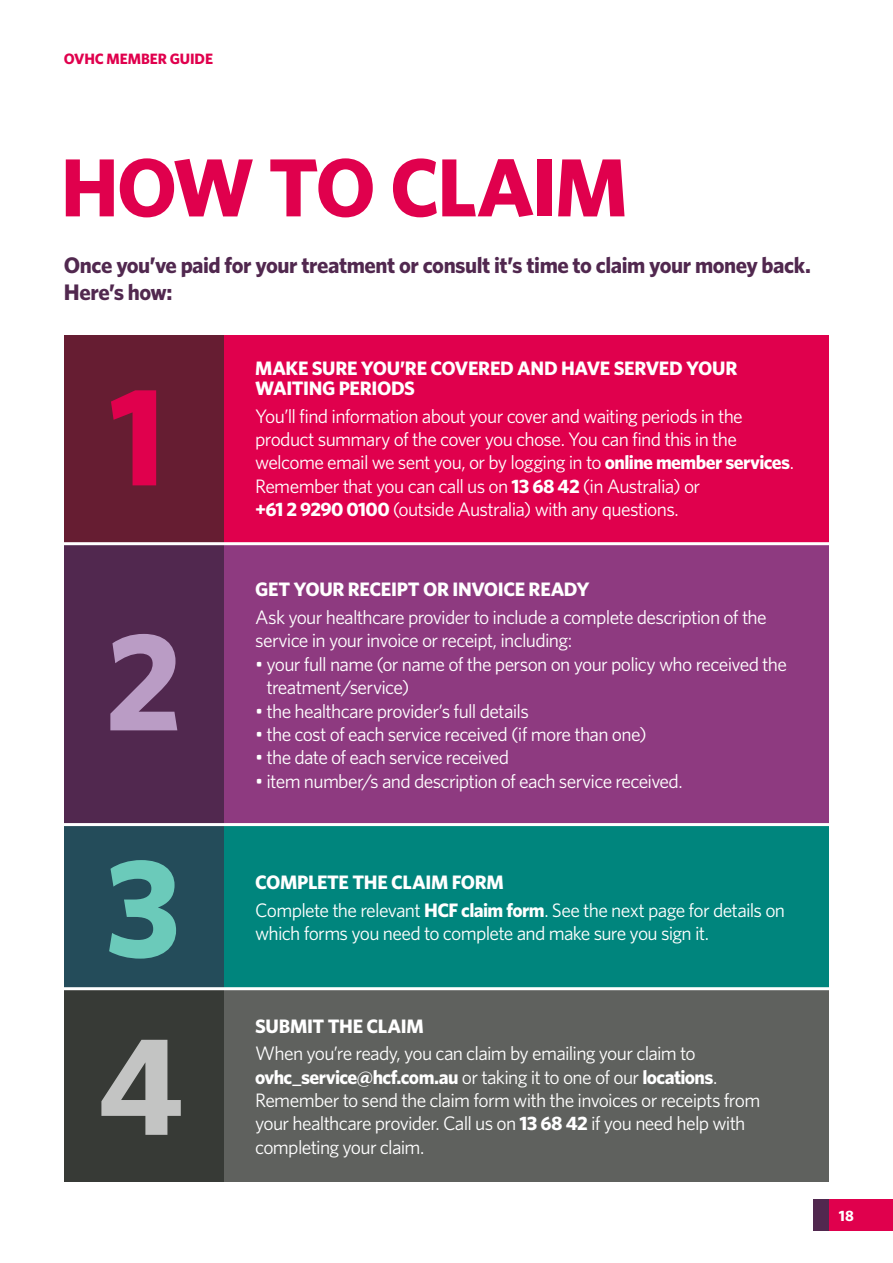
<style>
.page{position:relative;width:893px;height:1263px;background:#fff}
.page>*{position:absolute;margin:0;border:0;box-sizing:border-box;transform-origin:0 0}
.t1{font:700 140.4px "Whitney";color:#e0004d}
.t2{font:700 140.4px "Whitney";color:#ba9cc5}
.t3{font:700 140.4px "Whitney";color:#6bcaba}
.t4{font:700 140.4px "Whitney";color:#c3c4c3}
.t5{font:700 82.5px "Whitney";letter-spacing:-.03em;color:#e0004d}
.t6{font:700 22.5px/27px "Whitney";letter-spacing:-.02em;color:#51284f}
.Body_Copy_12pt_Charc{font:19.5px/23.4px "Whitney";letter-spacing:-.035em;color:#fff}
.Body_Copy_bullets_13{font:19.5px/23.4px "Whitney";letter-spacing:-.035em;color:#fff}
.Subheading_LV1_13pt{font:700 19.5px/19.5px "Whitney";letter-spacing:-.015em;color:#fff}
.Subheading_LV1_13pt-2{font:700 15px "Whitney";letter-spacing:-.005em;color:#e0004d}
.t7{font:700 15px "Whitney";color:#fff}
.s1{font-weight:700}
</style>
<div class="page">
<div style="left:223px;top:544px;width:606px;height:281px;background:#8e3a80"></div>
<div style="left:223px;top:335px;width:606px;height:209px;background:#e0004d"></div>
<div style="left:64px;top:335px;width:159px;height:209px;background:#661d32"></div>
<div style="left:64px;top:544px;width:159px;height:281px;background:#51284f"></div>
<div style="left:223px;top:989px;width:606px;height:193px;background:#5f615e"></div>
<div style="left:223px;top:825px;width:606px;height:164px;background:#00857d"></div>
<div style="left:64px;top:825px;width:159px;height:164px;background:#244c5a"></div>
<div style="left:64px;top:989px;width:159px;height:193px;background:#373a36"></div>
<hr style="left:14px;top:987px;width:853px;height:3px;background:#fff">
<hr style="left:14px;top:823px;width:853px;height:3px;background:#fff">
<hr style="left:14px;top:542px;width:853px;height:3px;background:#fff">
<div style="left:829px;top:1199px;width:64px;height:32px;background:#e0004d"></div>
<div style="left:813px;top:1199px;width:16px;height:32px;background:#51284f"></div>
<p class="Subheading_LV1_13pt-2" style="left:64px;top:48px;width:151px">OVHC MEMBER GUIDE</p>
<p class="t5" style="left:61px;top:132px;width:569px">HOW TO CLAIM</p>
<p class="t6" style="left:64px;top:251px;width:749px">Once you’ve paid for your treatment or consult it’s time to claim your money back.<br>Here’s how:</p>
<p class="t1" style="left:109px;top:342px;width:59px">1</p>
<p class="t2" style="left:105px;top:587px;width:79px">2</p>
<p class="t3" style="left:105px;top:813px;width:78px">3</p>
<p class="t4" style="left:98px;top:991px;width:87px">4</p>
<p class="Subheading_LV1_13pt" style="left:255px;top:358px;width:484px">MAKE SURE YOU’RE COVERED AND HAVE SERVED YOUR<br>WAITING PERIODS</p>
<p class="Body_Copy_12pt_Charc" style="left:255px;top:404px;width:540px">You’ll find information about your cover and waiting periods in the product summary of the cover you chose. You can find this in the welcome email we sent you, or by logging in to <span class="s1">online member services</span>.<br>Remember that you can call us on <span class="s1">13 68 42</span> (in Australia) or<br><span class="s1">+61 2 9290 0100</span> (outside Australia) with any questions.</p>
<p class="Subheading_LV1_13pt" style="left:255px;top:579px;width:336px">GET YOUR RECEIPT OR INVOICE READY</p>
<p class="Body_Copy_12pt_Charc" style="left:255px;top:605px;width:513px">Ask your healthcare provider to include a complete description of the service in your invoice or receipt, including:</p>
<p class="Body_Copy_bullets_13" style="left:266px;top:652px;width:522px;text-indent:-11px">• your full name (or name of the person on your policy who received the treatment/service)</p>
<p class="Body_Copy_bullets_13" style="left:255px;top:699px;width:275px">• the healthcare provider’s full details</p>
<p class="Body_Copy_bullets_13" style="left:255px;top:722px;width:393px">• the cost of each service received (if more than one)</p>
<p class="Body_Copy_bullets_13" style="left:255px;top:745px;width:256px">• the date of each service received</p>
<p class="Body_Copy_bullets_13" style="left:255px;top:769px;width:429px">• item number/s and description of each service received.</p>
<p class="Subheading_LV1_13pt" style="left:255px;top:872px;width:250px">COMPLETE THE CLAIM FORM</p>
<p class="Body_Copy_12pt_Charc" style="left:255px;top:898px;width:531px">Complete the relevant <span class="s1">HCF claim form</span>. See the next page for details on which forms you need to complete and make sure you sign it.</p>
<p class="Subheading_LV1_13pt" style="left:255px;top:1015px;width:170px">SUBMIT THE CLAIM</p>
<p class="Body_Copy_12pt_Charc" style="left:255px;top:1041px;width:507px">When you’re ready, you can claim by emailing your claim to <span class="s1">ovhc_service@hcf.com.au</span> or taking it to one of our <span class="s1">locations</span>.<br>Remember to send the claim form with the invoices or receipts from your healthcare provider. Call us on <span class="s1">13 68 42</span> if you need help with completing your claim.</p>
<p class="t7" style="left:839px;top:1205px;width:17px">18</p>
</div>
